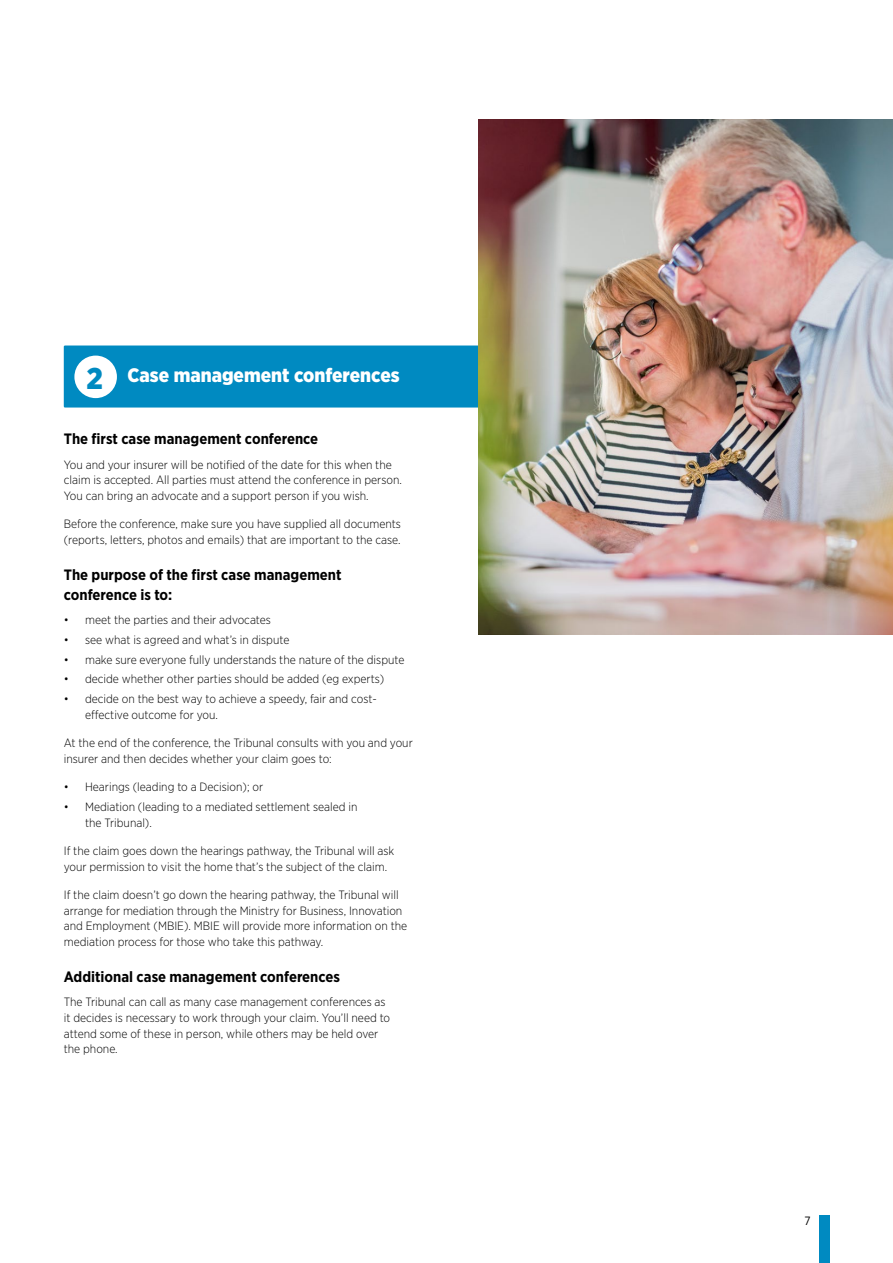
<style>
.page{position:relative;width:893px;height:1263px;background:#fff}
.page>*{position:absolute;margin:0;border:0;box-sizing:border-box;transform-origin:0 0}
.ANCH_Circ{font:900 30px "Gotham Narrow";color:#008ac1}
.H3_B{font:900 19.5px "Gotham Narrow";color:#fff}
.t1{font:700 15px/19.5px "Gotham Narrow";color:#000}
.MAIN{font:300 12px/15.6px "Gotham Narrow";color:#000}
.t2{font:12px "Gotham Narrow";color:#000}
</style>
<div class="page">
<div style="left:64px;top:345px;width:765px;height:62px;background:#008ac1"></div>
<div style="left:74px;top:356px;width:43px;height:42px;background:#fff;border-radius:50%"></div>
<img style="left:478px;top:119px;width:415px;height:516px">
<div style="left:819px;top:1216px;width:10px;height:47px;background:#008ac1"></div>
<p class="ANCH_Circ" style="left:86px;top:358px;width:18px">2</p>
<p class="H3_B" style="left:128px;top:363px;width:274px">Case management conferences</p>
<h4 class="t1" style="left:64px;top:429px;width:256px">The first case management conference</h4>
<p class="MAIN" style="left:64px;top:456px;width:340px">You and your insurer will be notified of the date for this when the claim is accepted. All parties must attend the conference in person.<br>You can bring an advocate and a support person if you wish.</p>
<p class="MAIN" style="left:64px;top:516px;width:339px">Before the conference, make sure you have supplied all documents (reports, letters, photos and emails) that are important to the case.</p>
<h4 class="t1" style="left:64px;top:565px;width:279px">The purpose of the first case management conference is to:</h4>
<p class="MAIN" style="left:64px;top:611px;width:209px">• meet the parties and their advocates</p>
<p class="MAIN" style="left:64px;top:631px;width:227px">• see what is agreed and what’s in dispute</p>
<p class="MAIN" style="left:64px;top:651px;width:342px">• make sure everyone fully understands the nature of the dispute</p>
<p class="MAIN" style="left:64px;top:671px;width:322px">• decide whether other parties should be added (eg experts)</p>
<p class="MAIN" style="left:85px;top:691px;width:293px;text-indent:-21px">• decide on the best way to achieve a speedy, fair and cost&shy;effective outcome for you.</p>
<p class="MAIN" style="left:64px;top:735px;width:351px">At the end of the conference, the Tribunal consults with you and your insurer and then decides whether your claim goes to:</p>
<p class="MAIN" style="left:64px;top:779px;width:201px">• Hearings (leading to a Decision); or</p>
<p class="MAIN" style="left:85px;top:799px;width:274px;text-indent:-21px">• Mediation (leading to a mediated settlement sealed in the Tribunal).</p>
<p class="MAIN" style="left:64px;top:843px;width:332px">If the claim goes down the hearings pathway, the Tribunal will ask your permission to visit the home that’s the subject of the claim.</p>
<p class="MAIN" style="left:64px;top:887px;width:345px">If the claim doesn’t go down the hearing pathway, the Tribunal will arrange for mediation through the Ministry for Business, Innovation and Employment (MBIE). MBIE will provide more information on the mediation process for those who take this pathway.</p>
<h4 class="t1" style="left:64px;top:967px;width:278px">Additional case management conferences</h4>
<p class="MAIN" style="left:64px;top:994px;width:328px">The Tribunal can call as many case management conferences as it decides is necessary to work through your claim. You’ll need to attend some of these in person, while others may be held over the phone.</p>
<p class="t2" style="left:804px;top:1213px;width:8px">7</p>
</div>
